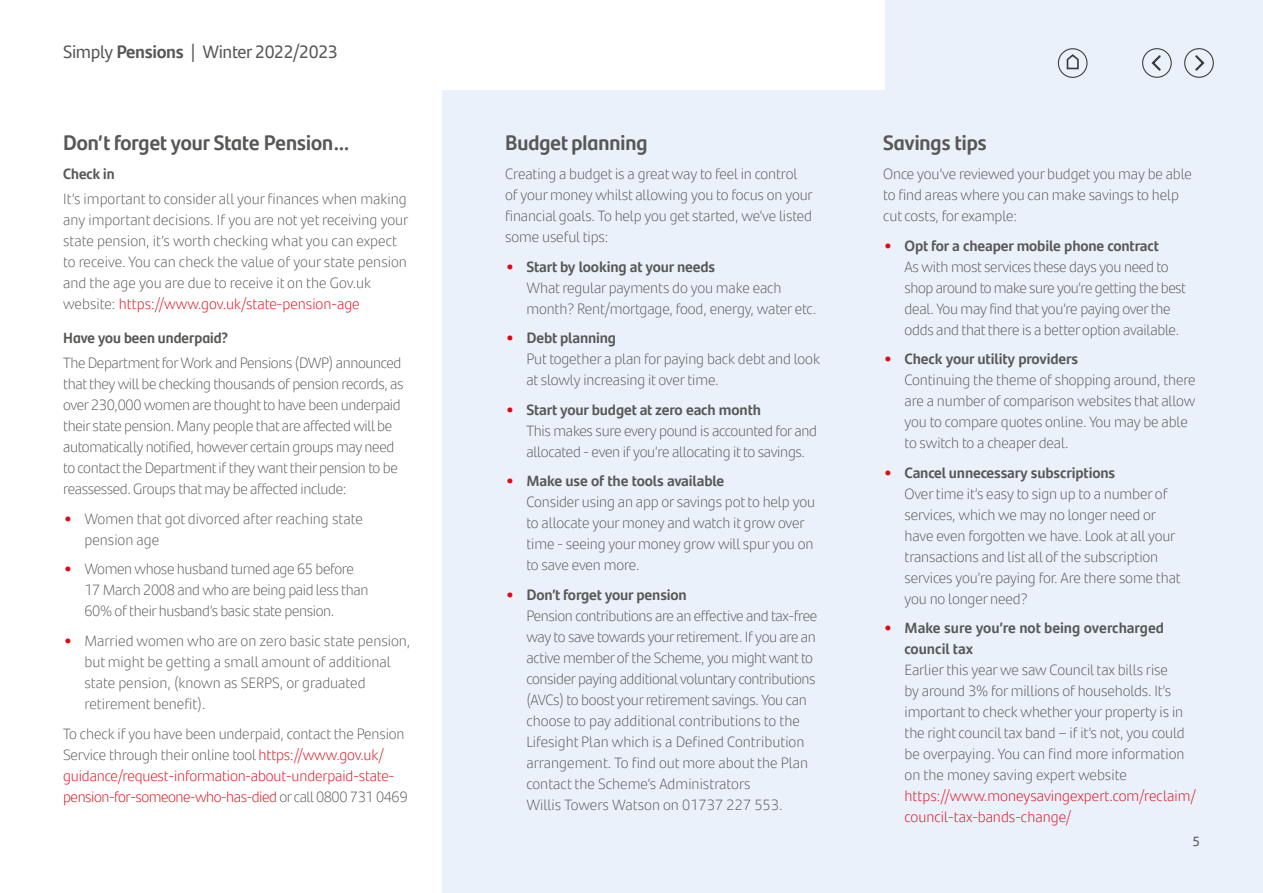
<style>
.page{position:relative;width:1263px;height:893px;background:#fff}
.page>*{position:absolute;margin:0;border:0;box-sizing:border-box;transform-origin:0 0}
.Head_14_17_Bold{font:700 21px "Santander Headline";color:#575756}
.t1{font:18px "Santander Text";letter-spacing:-.02em;color:#575756}
.Body_text_10_14_inde{font:300 15px/21px "Santander Text";letter-spacing:-.01em;color:#575756}
.Body_text_10_14_LT_g{font:300 15px/21px "Santander Text";letter-spacing:-.015em;color:#575756}
.t2{font:700 15px/21px "Santander Text";letter-spacing:-.01em;color:#575756}
.Body_text_10_14_LT_g-2{font:300 15px/21px "Santander Text";letter-spacing:-.01em;color:#e30613}
.Sub_head_bold_10_14{font:700 15px "Santander Headline";color:#575756}
.t3{font:13.5px "Santander Text";color:#575756}
.s1{font-weight:700}
.s2{color:#e30613}
.s3{font-weight:400;font-size:24px;color:#e30613}
.s4{color:#575756}
</style>
<div class="page">
<div style="left:442px;top:0;width:821px;height:893px;background:#eaf1fa"></div>
<div style="left:442px;top:0;width:442px;height:89px;background:#fff"></div>
<div style="left:1058px;top:48px;width:29px;height:30px;border:1px solid #3c3c3b;border-radius:50%"></div>
<svg style="left:1066px;top:54px;width:13px;height:16px"></svg>
<div style="left:1142px;top:48px;width:30px;height:30px;border:1px solid #3c3c3b;border-radius:50%"></div>
<svg style="left:1151px;top:55px;width:10px;height:16px"></svg>
<div style="left:1184px;top:48px;width:30px;height:30px;border:1px solid #3c3c3b;border-radius:50%"></div>
<svg style="left:1195px;top:55px;width:10px;height:16px"></svg>
<p class="t1" style="left:63px;top:38px;width:276px">Simply <span class="s1">Pensions</span> | Winter 2022/2023</p>
<p class="Head_14_17_Bold" style="left:63px;top:126px;width:288px">Don’t forget your State Pension…</p>
<p class="Sub_head_bold_10_14" style="left:63px;top:162px;width:53px">Check in</p>
<p class="Body_text_10_14_LT_g" style="left:63px;top:188px;width:347px">It’s important to consider all your finances when making any important decisions. If you are not yet receiving your state pension, it’s worth checking what you can expect to receive. You can check the value of your state pension and the age you are due to receive it on the Gov.uk website: <span class="s2">https://www.gov.uk/state-pension-age</span></p>
<p class="Sub_head_bold_10_14" style="left:63px;top:326px;width:167px">Have you been underpaid?</p>
<p class="Body_text_10_14_LT_g" style="left:63px;top:352px;width:342px">The Department for Work and Pensions (DWP) announced that they will be checking thousands of pension records, as over 230,000 women are thought to have been underpaid their state pension. Many people that are affected will be automatically notified, however certain groups may need to contact the Department if they want their pension to be reassessed. Groups that may be affected include:</p>
<p class="Body_text_10_14_inde" style="left:84px;top:508px;width:280px;text-indent:-21px"><span class="s3">•</span> Women that got divorced after reaching state pension age</p>
<p class="Body_text_10_14_inde" style="left:84px;top:558px;width:286px;text-indent:-21px"><span class="s3">•</span> Women whose husband turned age 65 before<br>17 March 2008 and who are being paid less than<br>60% of their husband’s basic state pension.</p>
<p class="Body_text_10_14_inde" style="left:84px;top:630px;width:328px;text-indent:-21px"><span class="s3">•</span> Married women who are on zero basic state pension, but might be getting a small amount of additional state pension, (known as SERPS, or graduated retirement benefit).</p>
<p class="Body_text_10_14_LT_g-2" style="left:63px;top:722px;width:346px"><span class="s4">To check if you have been underpaid, contact the Pension Service through their online tool</span> https://www.gov.uk/ guidance/request-information-about-underpaid-state&shy;pension-for-someone-who-has-died <span class="s4">or call 0800 731 0469</span></p>
<p class="Head_14_17_Bold" style="left:505px;top:126px;width:144px">Budget planning</p>
<p class="Body_text_10_14_LT_g" style="left:505px;top:163px;width:309px">Creating a budget is a great way to feel in control of your money whilst allowing you to focus on your financial goals. To help you get started, we’ve listed some useful tips:</p>
<p class="t2" style="left:505px;top:255px;width:212px"><span class="s3">•</span> Start by looking at your needs</p>
<p class="Body_text_10_14_inde" style="left:526px;top:276px;width:291px">What regular payments do you make each month? Rent/mortgage, food, energy, water etc.</p>
<p class="t2" style="left:505px;top:326px;width:113px"><span class="s3">•</span> Debt planning</p>
<p class="Body_text_10_14_inde" style="left:526px;top:348px;width:295px">Put together a plan for paying back debt and look at slowly increasing it over time.</p>
<p class="t2" style="left:505px;top:398px;width:257px"><span class="s3">•</span> Start your budget at zero each month</p>
<p class="Body_text_10_14_inde" style="left:526px;top:419px;width:292px">This makes sure every pound is accounted for and allocated - even if you’re allocating it to savings.</p>
<p class="t2" style="left:505px;top:470px;width:221px"><span class="s3">•</span> Make use of the tools available</p>
<p class="Body_text_10_14_inde" style="left:526px;top:491px;width:290px">Consider using an app or savings pot to help you to allocate your money and watch it grow over time - seeing your money grow will spur you on to save even more.</p>
<p class="t2" style="left:505px;top:583px;width:183px"><span class="s3">•</span> Don’t forget your pension</p>
<p class="Body_text_10_14_inde" style="left:526px;top:604px;width:292px">Pension contributions are an effective and tax-free way to save towards your retirement. If you are an active member of the Scheme, you might want to consider paying additional voluntary contributions (AVCs) to boost your retirement savings. You can choose to pay additional contributions to the Lifesight Plan which is a Defined Contribution arrangement. To find out more about the Plan contact the Scheme’s Administrators<br>Willis Towers Watson on 01737 227 553.</p>
<p class="Head_14_17_Bold" style="left:883px;top:126px;width:105px">Savings tips</p>
<p class="Body_text_10_14_LT_g" style="left:883px;top:163px;width:310px">Once you’ve reviewed your budget you may be able to find areas where you can make savings to help cut costs, for example:</p>
<p class="t2" style="left:883px;top:234px;width:277px"><span class="s3">•</span> Opt for a cheaper mobile phone contract</p>
<p class="Body_text_10_14_inde" style="left:904px;top:255px;width:283px">As with most services these days you need to shop around to make sure you’re getting the best deal. You may find that you’re paying over the odds and that there is a better option available.</p>
<p class="t2" style="left:883px;top:347px;width:196px"><span class="s3">•</span> Check your utility providers</p>
<p class="Body_text_10_14_inde" style="left:904px;top:369px;width:293px">Continuing the theme of shopping around, there are a number of comparison websites that allow you to compare quotes online. You may be able to switch to a cheaper deal.</p>
<p class="t2" style="left:883px;top:461px;width:233px"><span class="s3">•</span> Cancel unnecessary subscriptions</p>
<p class="Body_text_10_14_inde" style="left:904px;top:482px;width:278px">Over time it’s easy to sign up to a number of services, which we may no longer need or have even forgotten we have. Look at all your transactions and list all of the subscription services you’re paying for. Are there some that you no longer need?</p>
<p class="t2" style="left:904px;top:617px;width:261px;text-indent:-21px"><span class="s3">•</span> Make sure you’re not being overcharged council tax</p>
<p class="Body_text_10_14_inde" style="left:904px;top:659px;width:293px">Earlier this year we saw Council tax bills rise<br>by around 3% for millions of households. It’s important to check whether your property is in the right council tax band – if it’s not, you could be overpaying. You can find more information on the money saving expert website <span class="s2">https://www.moneysavingexpert.com/reclaim/ council-tax-bands-change/</span></p>
<p class="t3" style="left:1192px;top:831px;width:9px">5</p>
</div>
